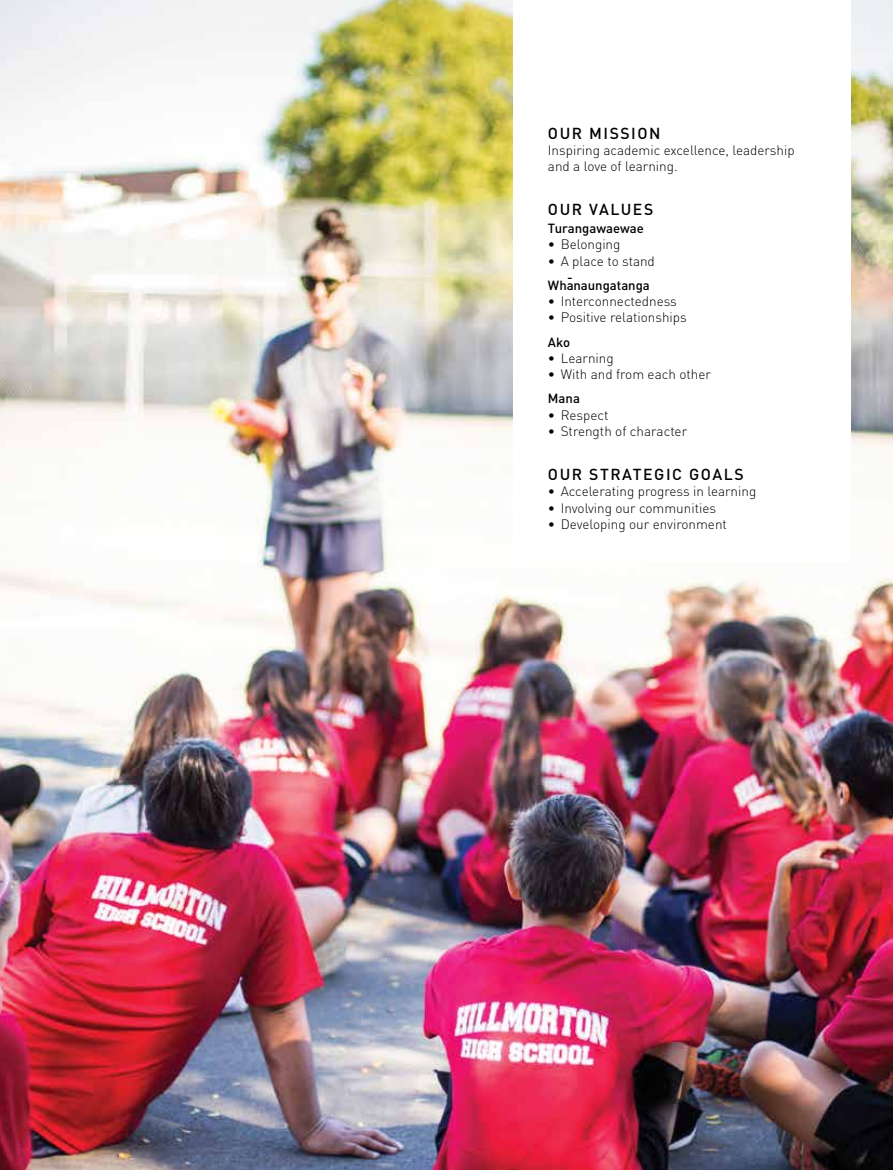
<style>
.page{position:relative;width:893px;height:1170px;background:#fff}
.page>*{position:absolute;margin:0;border:0;box-sizing:border-box;transform-origin:0 0}
.t1{font:500 15.75px "DIN";letter-spacing:.1em;color:#000}
.t2{font:300 13.5px/16.2px "DIN";color:#000}
.t3{font:500 13.2px "DIN";color:#000}
</style>
<div class="page">
<img style="left:0;top:0;width:893px;height:1169px">
<div style="left:513px;top:0;width:337px;height:561px;background:#fff"></div>
<p class="t1" style="left:548px;top:123px;width:114px">OUR MISSION</p>
<p class="t2" style="left:548px;top:142px;width:248px">Inspiring academic excellence, leadership and a love of learning.</p>
<p class="t1" style="left:548px;top:200px;width:107px">OUR VALUES</p>
<p class="t3" style="left:548px;top:220px;width:97px">Turangawaewae</p>
<p class="t2" style="left:548px;top:236px;width:74px">• Belonging</p>
<p class="t2" style="left:548px;top:252px;width:109px">• A place to stand</p>
<p class="t3" style="left:548px;top:277px;width:103px">Whanaungatanga</p>
<p class="t3" style="left:567px;top:269px;width:7px">-</p>
<p class="t2" style="left:548px;top:293px;width:131px">• Interconnectedness</p>
<p class="t2" style="left:548px;top:309px;width:140px">• Positive relationships</p>
<p class="t3" style="left:548px;top:333px;width:24px">Ako</p>
<p class="t2" style="left:548px;top:350px;width:67px">• Learning</p>
<p class="t2" style="left:548px;top:366px;width:165px">• With and from each other</p>
<p class="t3" style="left:548px;top:390px;width:34px">Mana</p>
<p class="t2" style="left:548px;top:406px;width:62px">• Respect</p>
<p class="t2" style="left:548px;top:422px;width:141px">• Strength of character</p>
<p class="t1" style="left:548px;top:464px;width:197px">OUR STRATEGIC GOALS</p>
<p class="t2" style="left:548px;top:483px;width:210px">• Accelerating progress in learning</p>
<p class="t2" style="left:548px;top:499px;width:170px">• Involving our communities</p>
<p class="t2" style="left:548px;top:515px;width:181px">• Developing our environment</p>
</div>
